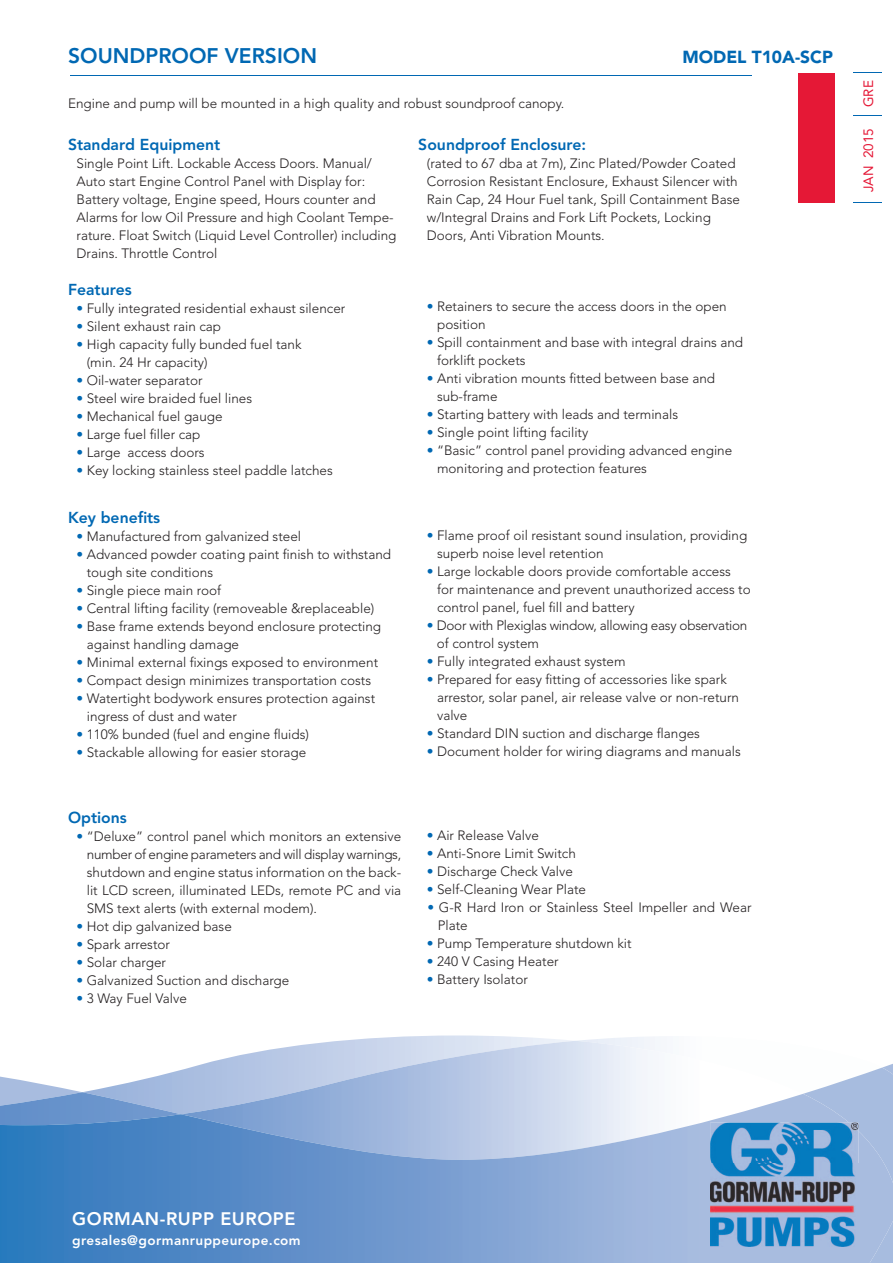
<style>
.page{position:relative;width:893px;height:1263px;background:#fff}
.page>*{position:absolute;margin:0;border:0;box-sizing:border-box;transform-origin:0 0}
.t1{font:800 21px "Avenir LT Std";color:#0168b3}
.t2{font:800 18px "Avenir LT Std";letter-spacing:.03em;color:#fff}
.t3{font:900 17.4px "Avenir LT Std";color:#0168b3}
.t4{font:800 15.75px "Avenir LT Std";color:#0168b3}
.t5{font:300 13.5px/18px "Avenir LT Std";color:#231f20}
.t6{font:300 13.5px/18px "Avenir LT Std";letter-spacing:-.02em;color:#231f20}
.t7{font:800 13.5px "Avenir LT Std";letter-spacing:.03em;color:#fff}
.t8{font:13.5px "Avenir LT Std";color:#e51836}
.s1{color:#0168b3}
</style>
<div class="page">
<div style="left:799px;top:73px;width:36px;height:130px;background:#e51836"></div>
<svg style="left:853px;top:115px;width:29px;height:1px"></svg>
<img style="left:0;top:1183px;width:893px;height:80px">
<svg style="left:0;top:1035px;width:893px;height:148px"></svg>
<img style="left:710px;top:1123px;width:148px;height:123px">
<hr style="left:70px;top:75px;width:682px;height:1px;background:#0168b3">
<h1 class="t1" style="left:68px;top:43px;width:250px">SOUNDPROOF VERSION</h1>
<p class="t5" style="left:68px;top:94px;width:498px">Engine and pump will be mounted in a high quality and robust soundproof canopy.</p>
<p class="t3" style="left:682px;top:46px;width:152px">MODEL T10A-SCP</p>
<p class="t4" style="left:68px;top:135px;width:154px">Standard Equipment</p>
<p class="t5" style="left:77px;top:154px;width:321px">Single Point Lift. Lockable Access Doors. Manual/ Auto start Engine Control Panel with Display for:<br>Battery voltage, Engine speed, Hours counter and Alarms for low Oil Pressure and high Coolant Tempe&shy;rature. Float Switch (Liquid Level Controller) including Drains. Throttle Control</p>
<p class="t4" style="left:68px;top:280px;width:65px">Features</p>
<p class="t5" style="left:77px;top:299px;width:270px"><span class="s1">•</span> Fully integrated residential exhaust silencer</p>
<p class="t5" style="left:77px;top:317px;width:146px"><span class="s1">•</span> Silent exhaust rain cap</p>
<p class="t5" style="left:87px;top:335px;width:216px;text-indent:-10px"><span class="s1">•</span> High capacity fully bunded fuel tank (min. 24 Hr capacity)</p>
<p class="t5" style="left:77px;top:371px;width:128px"><span class="s1">•</span> Oil-water separator</p>
<p class="t5" style="left:77px;top:389px;width:177px"><span class="s1">•</span> Steel wire braided fuel lines</p>
<p class="t5" style="left:77px;top:407px;width:148px"><span class="s1">•</span> Mechanical fuel gauge</p>
<p class="t5" style="left:77px;top:425px;width:126px"><span class="s1">•</span> Large fuel filler cap</p>
<p class="t5" style="left:77px;top:443px;width:130px"><span class="s1">•</span> Large access doors</p>
<p class="t5" style="left:77px;top:461px;width:258px"><span class="s1">•</span> Key locking stainless steel paddle latches</p>
<p class="t4" style="left:68px;top:509px;width:94px">Key benefits</p>
<p class="t5" style="left:77px;top:528px;width:226px"><span class="s1">•</span> Manufactured from galvanized steel</p>
<p class="t5" style="left:87px;top:546px;width:306px;text-indent:-10px"><span class="s1">•</span> Advanced powder coating paint finish to withstand tough site conditions</p>
<p class="t5" style="left:77px;top:582px;width:146px"><span class="s1">•</span> Single piece main roof</p>
<p class="t5" style="left:77px;top:600px;width:299px"><span class="s1">•</span> Central lifting facility (removeable &amp;replaceable)</p>
<p class="t5" style="left:87px;top:618px;width:296px;text-indent:-10px"><span class="s1">•</span> Base frame extends beyond enclosure protecting against handling damage</p>
<p class="t5" style="left:77px;top:654px;width:303px"><span class="s1">•</span> Minimal external fixings exposed to environment</p>
<p class="t5" style="left:77px;top:672px;width:296px"><span class="s1">•</span> Compact design minimizes transportation costs</p>
<p class="t5" style="left:87px;top:690px;width:290px;text-indent:-10px"><span class="s1">•</span> Watertight bodywork ensures protection against ingress of dust and water</p>
<p class="t5" style="left:77px;top:726px;width:234px"><span class="s1">•</span> 110% bunded (fuel and engine fluids)</p>
<p class="t5" style="left:77px;top:744px;width:231px"><span class="s1">•</span> Stackable allowing for easier storage</p>
<p class="t4" style="left:418px;top:135px;width:169px">Soundproof Enclosure:</p>
<p class="t5" style="left:427px;top:154px;width:315px">(rated to 67 dba at 7m), Zinc Plated/Powder Coated Corrosion Resistant Enclosure, Exhaust Silencer with Rain Cap, 24 Hour Fuel tank, Spill Containment Base w/Integral Drains and Fork Lift Pockets, Locking Doors, Anti Vibration Mounts.</p>
<p class="t5" style="left:437px;top:297px;width:291px;text-indent:-10px"><span class="s1">•</span> Retainers to secure the access doors in the open position</p>
<p class="t5" style="left:437px;top:333px;width:308px;text-indent:-10px"><span class="s1">•</span> Spill containment and base with integral drains and forklift pockets</p>
<p class="t5" style="left:437px;top:369px;width:280px;text-indent:-10px"><span class="s1">•</span> Anti vibration mounts fitted between base and sub-frame</p>
<p class="t5" style="left:427px;top:405px;width:253px"><span class="s1">•</span> Starting battery with leads and terminals</p>
<p class="t5" style="left:427px;top:423px;width:163px"><span class="s1">•</span> Single point lifting facility</p>
<p class="t5" style="left:437px;top:441px;width:297px;text-indent:-10px"><span class="s1">•</span> “Basic” control panel providing advanced engine monitoring and protection features</p>
<p class="t5" style="left:437px;top:526px;width:312px;text-indent:-10px"><span class="s1">•</span> Flame proof oil resistant sound insulation, providing superb noise level retention</p>
<p class="t5" style="left:437px;top:562px;width:315px;text-indent:-10px"><span class="s1">•</span> Large lockable doors provide comfortable access for maintenance and prevent unauthorized access to control panel, fuel fill and battery</p>
<p class="t6" style="left:437px;top:616px;width:312px;text-indent:-10px"><span class="s1">•</span> Door with Plexiglas window, allowing easy observation of control system</p>
<p class="t5" style="left:427px;top:652px;width:200px"><span class="s1">•</span> Fully integrated exhaust system</p>
<p class="t5" style="left:437px;top:670px;width:303px;text-indent:-10px"><span class="s1">•</span> Prepared for easy fitting of accessories like spark arrestor, solar panel, air release valve or non-return valve</p>
<p class="t5" style="left:427px;top:724px;width:275px"><span class="s1">•</span> Standard DIN suction and discharge flanges</p>
<p class="t5" style="left:427px;top:742px;width:315px"><span class="s1">•</span> Document holder for wiring diagrams and manuals</p>
<p class="t4" style="left:68px;top:808px;width:60px">Options</p>
<p class="t5" style="left:87px;top:828px;width:316px;text-align:justify;text-indent:-10px"><span class="s1">•</span> “Deluxe” control panel which monitors an extensive number of engine parameters and will display warnings, shutdown and engine status information on the back&shy;lit LCD screen, illuminated LEDs, remote PC and via SMS text alerts (with external modem).</p>
<p class="t5" style="left:77px;top:918px;width:157px"><span class="s1">•</span> Hot dip galvanized base</p>
<p class="t5" style="left:77px;top:936px;width:95px"><span class="s1">•</span> Spark arrestor</p>
<p class="t5" style="left:77px;top:954px;width:91px"><span class="s1">•</span> Solar charger</p>
<p class="t5" style="left:77px;top:972px;width:214px"><span class="s1">•</span> Galvanized Suction and discharge</p>
<p class="t5" style="left:77px;top:990px;width:112px"><span class="s1">•</span> 3 Way Fuel Valve</p>
<p class="t5" style="left:427px;top:826px;width:114px"><span class="s1">•</span> Air Release Valve</p>
<p class="t5" style="left:427px;top:844px;width:151px"><span class="s1">•</span> Anti-Snore Limit Switch</p>
<p class="t5" style="left:427px;top:862px;width:148px"><span class="s1">•</span> Discharge Check Valve</p>
<p class="t5" style="left:427px;top:880px;width:161px"><span class="s1">•</span> Self-Cleaning Wear Plate</p>
<p class="t5" style="left:438px;top:898px;width:315px;text-indent:-11px"><span class="s1">•</span> G-R Hard Iron or Stainless Steel Impeller and Wear<br>Plate</p>
<p class="t5" style="left:427px;top:934px;width:206px"><span class="s1">•</span> Pump Temperature shutdown kit</p>
<p class="t5" style="left:427px;top:952px;width:133px"><span class="s1">•</span> 240 V Casing Heater</p>
<p class="t5" style="left:427px;top:970px;width:103px"><span class="s1">•</span> Battery Isolator</p>
<p class="t8" style="left:861px;top:107px;width:28px;rotate:-90deg">GRE</p>
<p class="t8" style="left:861px;top:192px;width:66px;rotate:-90deg">JAN 2015</p>
<h2 class="t2" style="left:72px;top:1207px;width:225px">GORMAN-RUPP EUROPE</h2>
<p class="t7" style="left:72px;top:1232px;width:230px">gresales@gormanruppeurope.com</p>
</div>
